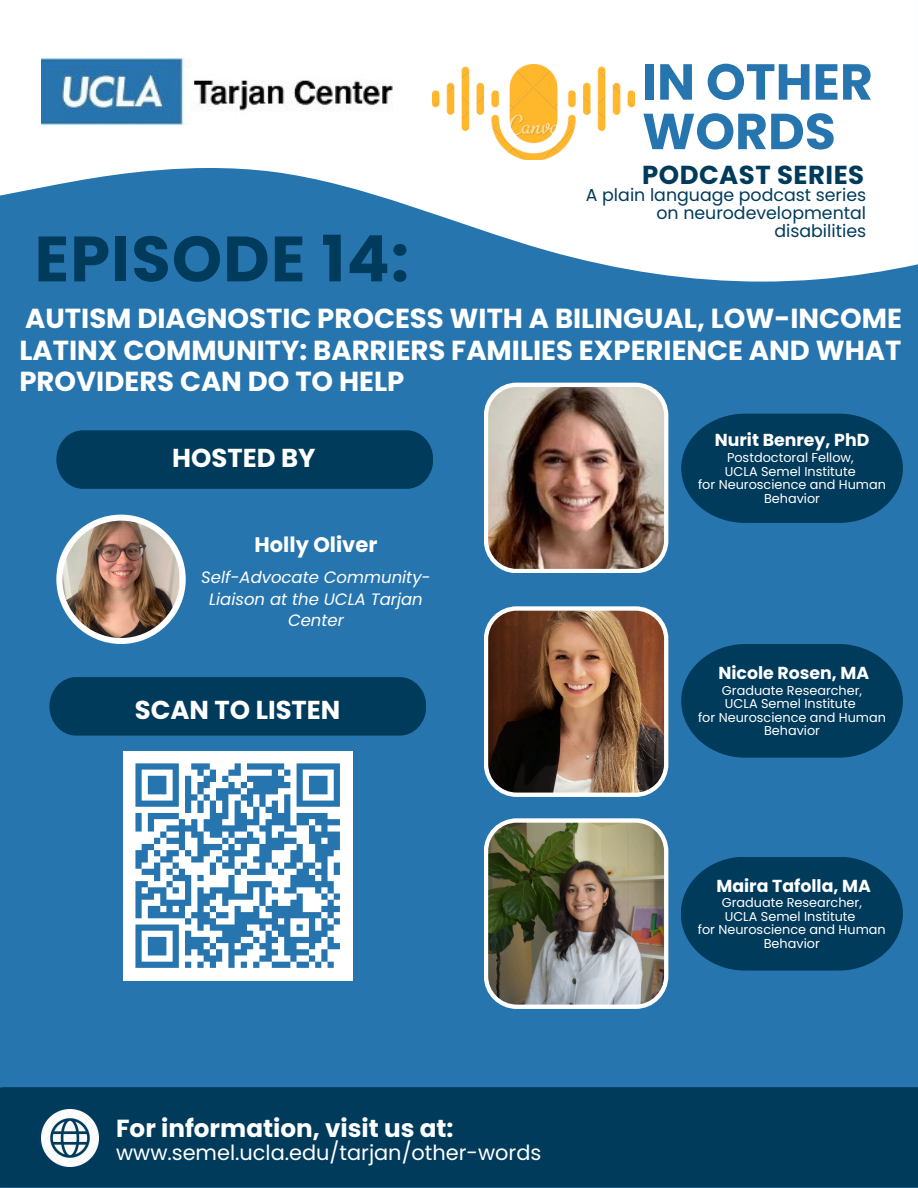
<style>
.page{position:relative;width:918px;height:1188px;background:#2775af}
.page>*{position:absolute;margin:0;border:0;box-sizing:border-box;transform-origin:0 0}
.t1{font:700 63.9px "Poppins";letter-spacing:.02em;color:#003b5c}
.t2{font:700 50.55px/49.5px "Poppins";color:#2775af}
.t3{font:700 27.6px/31.5px "Poppins";color:#fff;text-align:justify}
.t4{font:700 25.95px "Poppins";color:#fff}
.t5{font:700 25.95px "Poppins";letter-spacing:.02em;color:#003b5c}
.t6{font:700 24.75px "Poppins";color:#fff}
.t7{font:700 21px "Poppins";color:#fff}
.t8{font:20.85px "Poppins";color:#fff}
.t9{font:17.4px/18px "Poppins";color:#003b5c;text-align:right}
.t10{font:700 17.4px "Poppins";color:#fff}
.t11{font:italic 16.5px/21.3px "Poppins";color:#fff;text-align:center}
.t12{font:12.9px/13.5px "Poppins";color:#fff;text-align:center}
</style>
<div class="page">
<svg style="left:0;top:0;width:918px;height:282px;fill:#fff"></svg>
<img style="left:41px;top:58px;width:351px;height:67px">
<img style="left:433px;top:64px;width:201px;height:96px">
<div style="left:0;top:1087px;width:918px;height:101px;background:#003b5c"></div>
<img style="left:41px;top:1109px;width:58px;height:57px">
<div style="left:56px;top:430px;width:377px;height:59px;background:#003b5c"></div>
<svg style="left:56px;top:515px;width:130px;height:129px"></svg>
<div style="left:49px;top:677px;width:377px;height:59px;background:#003b5c"></div>
<img style="left:62px;top:521px;width:117px;height:117px">
<img style="left:484px;top:383px;width:184px;height:190px">
<svg style="left:681px;top:644px;width:222px;height:114px;background:#054266"></svg>
<img style="left:484px;top:606px;width:184px;height:191px">
<img style="left:484px;top:818px;width:184px;height:191px">
<svg style="left:681px;top:414px;width:222px;height:109px;background:#044266"></svg>
<svg style="left:681px;top:857px;width:222px;height:114px;background:#044266"></svg>
<div style="left:123px;top:751px;width:229px;height:229px;background:#fff"></div>
<svg style="left:135px;top:763px;width:205px;height:205px"></svg>
<p class="t1" style="left:35px;top:214px;width:376px">EPISODE 14:</p>
<p class="t2" style="left:642px;top:57px;width:232px">IN OTHER<br>WORDS</p>
<p class="t5" style="left:642px;top:157px;width:224px">PODCAST SERIES</p>
<p class="t9" style="left:586px;top:186px;width:282px">A plain language podcast series on neurodevelopmental disabilities</p>
<p class="t3" style="left:19px;top:303px;width:884px">AUTISM DIAGNOSTIC PROCESS WITH A BILINGUAL, LOW-INCOME LATINX COMMUNITY: BARRIERS FAMILIES EXPERIENCE AND WHAT PROVIDERS CAN DO TO HELP</p>
<p class="t4" style="left:172px;top:440px;width:145px">HOSTED BY</p>
<h1 class="t7" style="left:255px;top:530px;width:124px">Holly Oliver</h1>
<h2 class="t11" style="left:201px;top:567px;width:231px">Self-Advocate Community-<br>Liaison at the UCLA Tarjan<br>Center</h2>
<h6 class="t4" style="left:135px;top:692px;width:207px">SCAN TO LISTEN</h6>
<p class="t6" style="left:116px;top:1111px;width:339px">For information, visit us at:</p>
<h2 class="t8" style="left:116px;top:1138px;width:427px">www.semel.ucla.edu/tarjan/other-words</h2>
<p class="t10" style="left:715px;top:428px;width:156px">Nurit Benrey, PhD</p>
<p class="t12" style="left:727px;top:451px;width:128px">Postdoctoral Fellow,</p>
<h2 class="t12" style="left:725px;top:464px;width:132px">UCLA Semel Institute</h2>
<p class="t12" style="left:698px;top:478px;width:190px">for Neuroscience and Human<br>Behavior</p>
<h4 class="t10" style="left:718px;top:661px;width:152px">Nicole Rosen, MA</h4>
<h6 class="t12" style="left:722px;top:684px;width:142px">Graduate Researcher,</h6>
<p class="t12" style="left:725px;top:697px;width:132px">UCLA Semel Institute</p>
<p class="t12" style="left:698px;top:711px;width:190px">for Neuroscience and Human<br>Behavior</p>
<p class="t10" style="left:717px;top:873px;width:156px">Maira Tafolla, MA</p>
<p class="t12" style="left:722px;top:896px;width:142px">Graduate Researcher,</p>
<p class="t12" style="left:725px;top:910px;width:132px">UCLA Semel Institute</p>
<p class="t12" style="left:698px;top:923px;width:190px">for Neuroscience and Human<br>Behavior</p>
</div>
